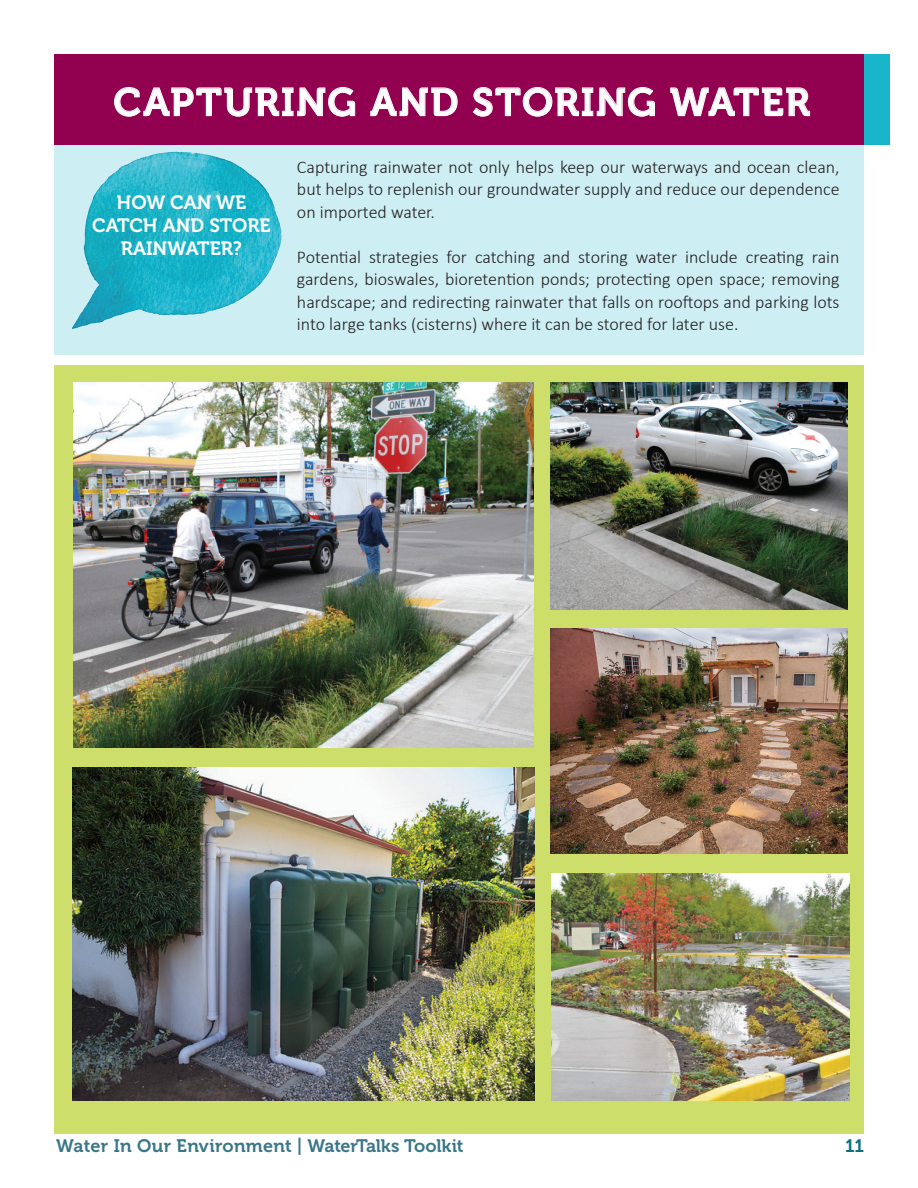
<style>
.page{position:relative;width:918px;height:1188px;background:#fff}
.page>*{position:absolute;margin:0;border:0;box-sizing:border-box;transform-origin:0 0}
.t1{font:39px "Museo 700";letter-spacing:.045em;color:#fff}
.t2{font:19.2px/23.1px "Museo 700";color:#fff;text-align:center}
.t3{font:300 18px/22.5px "Calibri";color:#231f20;text-align:justify}
.t4{font:18px "Museo 700";letter-spacing:.005em;color:#3a7689}
.t5{font:18px "Museo 700";color:#0c7082}
</style>
<div class="page">
<img style="left:54px;top:54px;width:810px;height:1080px">
<img style="left:57px;top:145px;width:227px;height:184px">
<img style="left:73px;top:382px;width:461px;height:366px">
<img style="left:552px;top:873px;width:297px;height:227px">
<img style="left:72px;top:768px;width:463px;height:332px">
<img style="left:551px;top:382px;width:297px;height:227px">
<img style="left:551px;top:629px;width:297px;height:225px">
<svg style="left:114px;top:87px;width:241px;height:30px;background:#a32a6b"></svg>
<svg style="left:370px;top:87px;width:88px;height:30px;background:#a32c6c"></svg>
<svg style="left:472px;top:87px;width:183px;height:30px;background:#a32c6d"></svg>
<svg style="left:670px;top:87px;width:140px;height:30px;background:#a42e6e"></svg>
<div style="left:864px;top:54px;width:26px;height:91px;background:#18b5cb"></div>
<h1 class="t1" style="left:113px;top:80px;width:698px">CAPTURING AND STORING WATER</h1>
<p class="t2" style="left:92px;top:191px;width:180px">HOW CAN WE<br>CATCH AND STORE<br>RAINWATER?</p>
<p class="t3" style="left:297px;top:155px;width:544px">Capturing rainwater not only helps keep our waterways and ocean clean, but helps to replenish our groundwater supply and reduce our dependence on imported water.</p>
<p class="t3" style="left:297px;top:245px;width:544px">Potential strategies for catching and storing water include creating rain gardens, bioswales, bioretention ponds; protecting open space; removing hardscape; and redirecting rainwater that falls on rooftops and parking lots into large tanks (cisterns) where it can be stored for later use.</p>
<p class="t4" style="left:56px;top:1136px;width:409px">Water In Our Environment | WaterTalks Toolkit</p>
<p class="t5" style="left:845px;top:1136px;width:20px">11</p>
</div>
